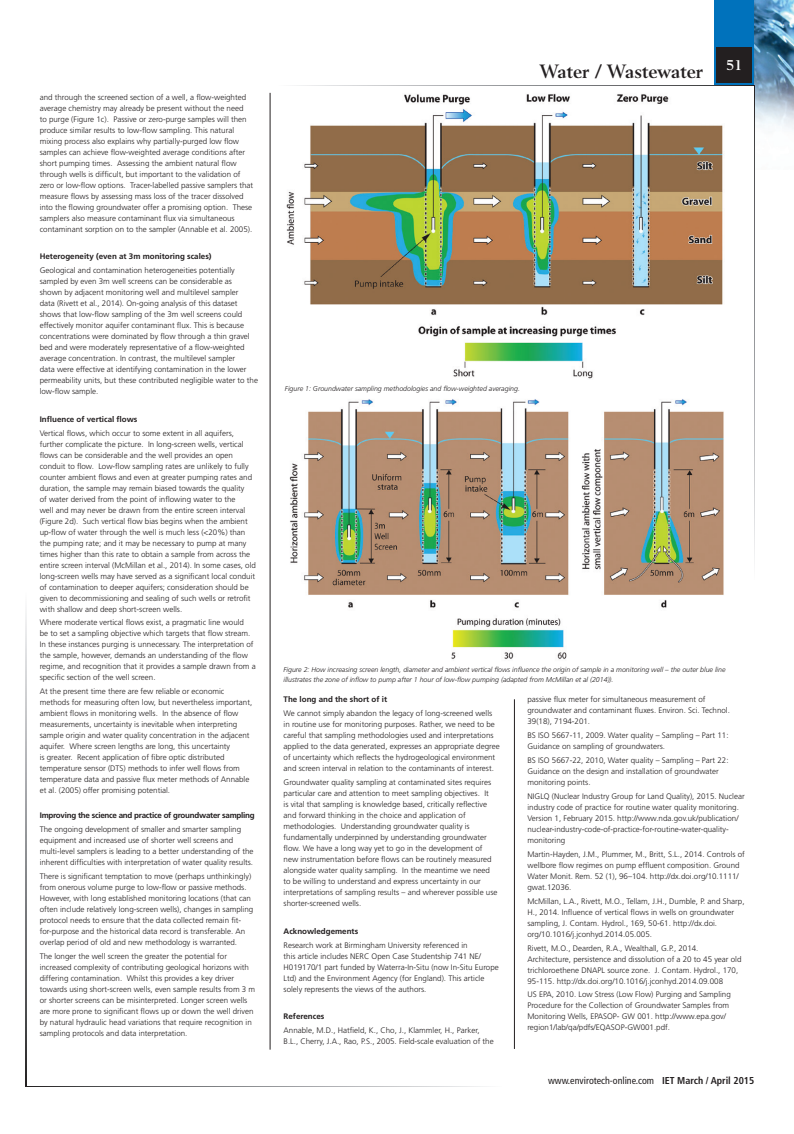
<style>
.page{position:relative;width:794px;height:1134px;background:#fff}
.page>*{position:absolute;margin:0;border:0;box-sizing:border-box;transform-origin:0 0}
.t1{font:700 19px "Berling";color:#231f20}
.t2{font:700 14px "Berling";color:#fff}
.t3{font:condensed 10px "Frutiger";color:#231f20}
.t4{font:300 8px/11px "Frutiger";color:#231f20}
.t5{font:700 8px "Frutiger";color:#231f20}
.t6{font:700 8px "Frutiger";letter-spacing:-.03em;color:#231f20}
.t7{font:italic 300 7px/10px "Frutiger";color:#231f20}
.s1{font-weight:700}
</style>
<div class="page">
<img style="left:754px;top:0;width:40px;height:130px">
<div style="left:714px;top:0;width:40px;height:85px;background:#0072bc"></div>
<div style="left:717px;top:48px;width:35px;height:35px;background:#231f20"></div>
<svg style="left:296px;top:85px;width:458px;height:1px"></svg>
<svg style="left:754px;top:85px;width:1px;height:477px"></svg>
<svg style="left:27px;top:1086px;width:458px;height:1px"></svg>
<svg style="left:26px;top:611px;width:1px;height:476px"></svg>
<hr style="left:270px;top:93px;width:1px;height:957px;background:#231f20">
<hr style="left:514px;top:699px;width:1px;height:350px;background:#231f20">
<img style="left:286px;top:93px;width:437px;height:286px">
<img style="left:289px;top:399px;width:435px;height:260px">
<p class="t4" style="left:40px;top:91px;width:215px">and through the screened section of a well, a flow-weighted average chemistry may already be present without the need<br>to purge (Figure 1c). Passive or zero-purge samples will then produce similar results to low-flow sampling. This natural mixing process also explains why partially-purged low flow samples can achieve flow-weighted average conditions after short pumping times. Assessing the ambient natural flow through wells is difficult, but important to the validation of zero or low-flow options. Tracer-labelled passive samplers that measure flows by assessing mass loss of the tracer dissolved into the flowing groundwater offer a promising option. These samplers also measure contaminant flux via simultaneous contaminant sorption on to the sampler (Annable et al. 2005).</p>
<p class="t5" style="left:40px;top:252px;width:173px">Heterogeneity (even at 3m monitoring scales)</p>
<p class="t4" style="left:40px;top:265px;width:220px">Geological and contamination heterogeneities potentially sampled by even 3m well screens can be considerable as<br>shown by adjacent monitoring well and multilevel sampler<br>data (Rivett et al., 2014). On-going analysis of this dataset shows that low-flow sampling of the 3m well screens could effectively monitor aquifer contaminant flux. This is because concentrations were dominated by flow through a thin gravel bed and were moderately representative of a flow-weighted average concentration. In contrast, the multilevel sampler<br>data were effective at identifying contamination in the lower permeability units, but these contributed negligible water to the low-flow sample.</p>
<p class="t5" style="left:40px;top:414px;width:99px">Influence of vertical flows</p>
<p class="t4" style="left:40px;top:427px;width:218px">Vertical flows, which occur to some extent in all aquifers, further complicate the picture. In long-screen wells, vertical flows can be considerable and the well provides an open conduit to flow. Low-flow sampling rates are unlikely to fully counter ambient flows and even at greater pumping rates and duration, the sample may remain biased towards the quality<br>of water derived from the point of inflowing water to the<br>well and may never be drawn from the entire screen interval (Figure 2d). Such vertical flow bias begins when the ambient up-flow of water through the well is much less (&lt;20%) than the pumping rate; and it may be necessary to pump at many times higher than this rate to obtain a sample from across the entire screen interval (McMillan et al., 2014). In some cases, old long-screen wells may have served as a significant local conduit of contamination to deeper aquifers; consideration should be given to decommissioning and sealing of such wells or retrofit with shallow and deep short-screen wells.</p>
<p class="t4" style="left:40px;top:617px;width:217px">Where moderate vertical flows exist, a pragmatic line would<br>be to set a sampling objective which targets that flow stream.<br>In these instances purging is unnecessary. The interpretation of the sample, however, demands an understanding of the flow regime, and recognition that it provides a sample drawn from a specific section of the well screen.</p>
<p class="t4" style="left:40px;top:686px;width:214px">At the present time there are few reliable or economic methods for measuring often low, but nevertheless important, ambient flows in monitoring wells. In the absence of flow measurements, uncertainty is inevitable when interpreting sample origin and water quality concentration in the adjacent aquifer. Where screen lengths are long, this uncertainty<br>is greater. Recent application of fibre optic distributed temperature sensor (DTS) methods to infer well flows from temperature data and passive flux meter methods of Annable et al. (2005) offer promising potential.</p>
<p class="t6" style="left:40px;top:811px;width:216px">Improving the science and practice of groundwater sampling</p>
<p class="t4" style="left:40px;top:824px;width:215px">The ongoing development of smaller and smarter sampling equipment and increased use of shorter well screens and multi-level samplers is leading to a better understanding of the inherent difficulties with interpretation of water quality results.</p>
<p class="t4" style="left:40px;top:871px;width:215px">There is significant temptation to move (perhaps unthinkingly) from onerous volume purge to low-flow or passive methods.<br>However, with long established monitoring locations (that can often include relatively long-screen wells), changes in sampling protocol needs to ensure that the data collected remain fit&shy;for-purpose and the historical data record is transferable. An overlap period of old and new methodology is warranted.</p>
<p class="t4" style="left:40px;top:950px;width:217px">The longer the well screen the greater the potential for increased complexity of contributing geological horizons with differing contamination. Whilst this provides a key driver towards using short-screen wells, even sample results from 3 m or shorter screens can be misinterpreted. Longer screen wells are more prone to significant flows up or down the well driven by natural hydraulic head variations that require recognition in sampling protocols and data interpretation.</p>
<p class="t1" style="left:539px;top:60px;width:165px">Water / Wastewater</p>
<p class="t2" style="left:726px;top:57px;width:17px">51</p>
<p class="t7" style="left:285px;top:383px;width:236px">Figure 1: Groundwater sampling methodologies and flow-weighted averaging.</p>
<p class="t7" style="left:283px;top:665px;width:443px">Figure 2: How increasing screen length, diameter and ambient vertical flows influence the origin of sample in a monitoring well – the outer blue line illustrates the zone of inflow to pump after 1 hour of low-flow pumping (adapted from McMillan et al (2014)).</p>
<p class="t5" style="left:283px;top:695px;width:105px">The long and the short of it</p>
<p class="t4" style="left:283px;top:708px;width:218px">We cannot simply abandon the legacy of long-screened wells in routine use for monitoring purposes. Rather, we need to be careful that sampling methodologies used and interpretations applied to the data generated, expresses an appropriate degree of uncertainty which reflects the hydrogeological environment and screen interval in relation to the contaminants of interest.</p>
<p class="t4" style="left:283px;top:777px;width:215px">Groundwater quality sampling at contaminated sites requires particular care and attention to meet sampling objectives. It<br>is vital that sampling is knowledge based, critically reflective and forward thinking in the choice and application of methodologies. Understanding groundwater quality is fundamentally underpinned by understanding groundwater flow. We have a long way yet to go in the development of new instrumentation before flows can be routinely measured alongside water quality sampling. In the meantime we need to be willing to understand and express uncertainty in our interpretations of sampling results – and wherever possible use shorter-screened wells.</p>
<p class="t5" style="left:283px;top:926px;width:76px">Acknowledgements</p>
<p class="t4" style="left:283px;top:939px;width:217px">Research work at Birmingham University referenced in<br>this article includes NERC Open Case Studentship 741 NE/ H019170/1 part funded by Waterra-In-Situ (now In-Situ Europe Ltd) and the Environment Agency (for England). This article solely represents the views of the authors.</p>
<p class="t5" style="left:283px;top:1012px;width:42px">References</p>
<p class="t4" style="left:283px;top:1025px;width:212px">Annable, M.D., Hatfield, K., Cho, J., Klammler, H., Parker,<br>B.L., Cherry, J.A., Rao, P.S., 2005. Field-scale evaluation of the</p>
<p class="t4" style="left:527px;top:694px;width:204px">passive flux meter for simultaneous measurement of groundwater and contaminant fluxes. Environ. Sci. Technol.<br>39(18), 7194-201.</p>
<p class="t4" style="left:527px;top:730px;width:203px">BS ISO 5667-11, 2009. Water quality – Sampling – Part 11:<br>Guidance on sampling of groundwaters.</p>
<p class="t4" style="left:527px;top:755px;width:203px">BS ISO 5667-22, 2010, Water quality – Sampling – Part 22:<br>Guidance on the design and installation of groundwater monitoring points.</p>
<p class="t4" style="left:527px;top:791px;width:219px">NIGLQ (Nuclear Industry Group for Land Quality), 2015. Nuclear industry code of practice for routine water quality monitoring.<br>Version 1, February 2015. http://www.nda.gov.uk/publication/ nuclear-industry-code-of-practice-for-routine-water-quality&shy;monitoring</p>
<p class="t4" style="left:527px;top:849px;width:219px">Martin-Hayden, J.M., Plummer, M., Britt, S.L., 2014. Controls of wellbore flow regimes on pump effluent composition. Ground Water Monit. Rem. 52 (1), 96–104. http://dx.doi.org/10.1111/ gwat.12036.</p>
<p class="t4" style="left:527px;top:895px;width:219px">McMillan, L.A., Rivett, M.O., Tellam, J.H., Dumble, P. and Sharp, H., 2014. Influence of vertical flows in wells on groundwater sampling, J. Contam. Hydrol., 169, 50-61. http://dx.doi. org/10.1016/j.jconhyd.2014.05.005.</p>
<p class="t4" style="left:527px;top:942px;width:215px">Rivett, M.O., Dearden, R.A., Wealthall, G.P., 2014.<br>Architecture, persistence and dissolution of a 20 to 45 year old trichloroethene DNAPL source zone. J. Contam. Hydrol., 170, 95-115. http://dx.doi.org/10.1016/j.jconhyd.2014.09.008</p>
<p class="t4" style="left:527px;top:989px;width:205px">US EPA, 2010. Low Stress (Low Flow) Purging and Sampling Procedure for the Collection of Groundwater Samples from Monitoring Wells, EPASOP- GW 001. http://www.epa.gov/ region1/lab/qa/pdfs/EQASOP-GW001.pdf.</p>
<p class="t3" style="left:548px;top:1074px;width:208px">www.envirotech-online.com <span class="s1">IET March / April 2015</span></p>
</div>
